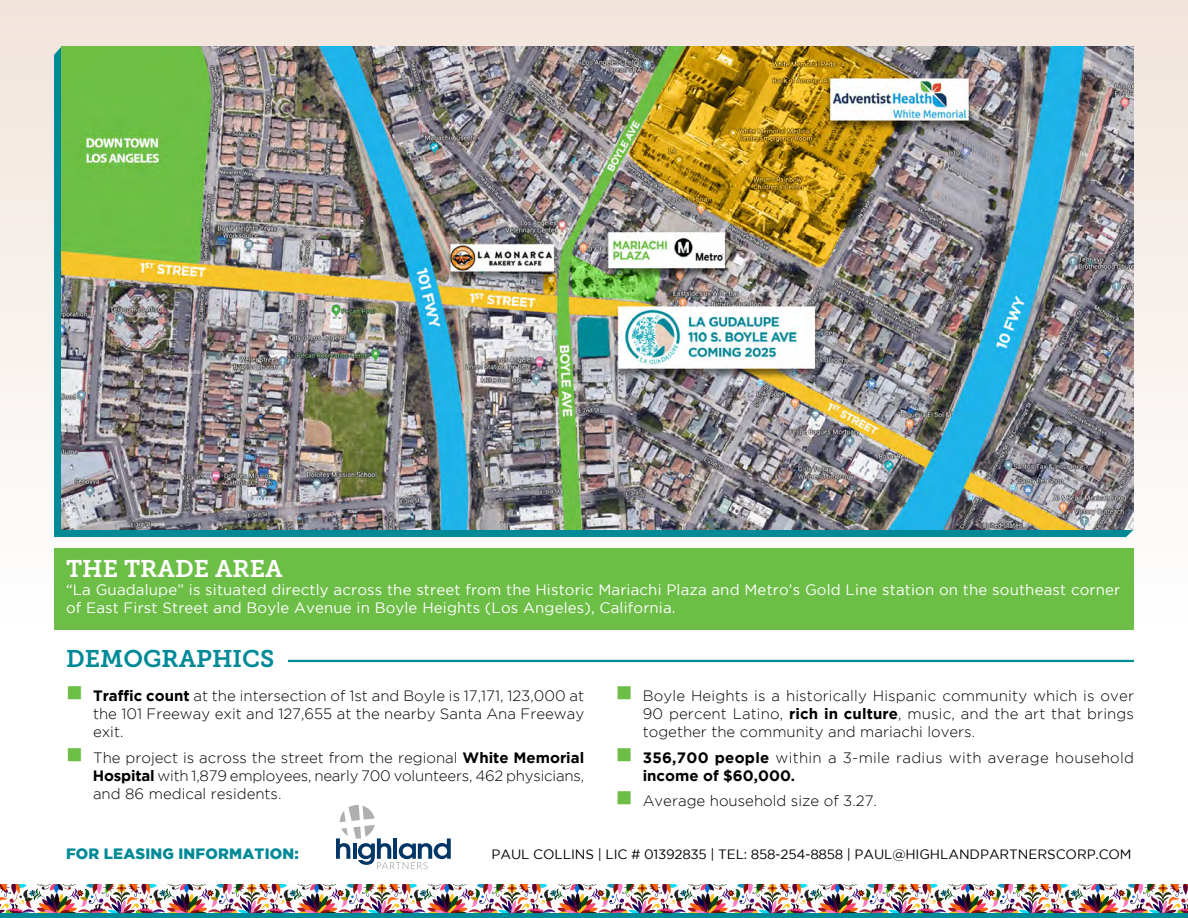
<style>
.page{position:relative;width:1188px;height:918px;background:#fff}
.page>*{position:absolute;margin:0;border:0;box-sizing:border-box;transform-origin:0 0}
.t1{font:24px "Museo Slab 700";color:#fff}
.Paragraph_Header{font:24px "Museo Slab 700";color:#008997}
.t2{font:300 15px/18px "Gotham";color:#000;text-align:justify}
.t3{font:15px/18px "Gotham";letter-spacing:.01em;color:#fff}
.t4{font:300 15px/18px "Gotham";letter-spacing:.02em;color:#000}
.t5{font:900 15px "Gotham";letter-spacing:.015em;color:#008997}
.t6{font:13.5px "Gotham";letter-spacing:-.005em;color:#000}
.s1{font-weight:700}
</style>
<div class="page">
<img style="left:0;top:884px;width:1188px;height:29px">
<div style="left:0;top:913px;width:1188px;height:5px;background:#008997"></div>
<div style="left:0;top:0;width:1188px;height:622px;background:linear-gradient(to bottom,#f1e4db,#fefefe)"></div>
<svg style="left:54px;top:46px;width:1080px;height:491px;background:#118b95"></svg>
<img style="left:62px;top:46px;width:1072px;height:483px">
<div style="left:54px;top:548px;width:1080px;height:82px;background:#6dbe46"></div>
<hr style="left:66px;top:660px;width:1068px;height:2px;background:#008997">
<div style="left:66px;top:658px;width:222px;height:7px;background:#fff"></div>
<svg style="left:336px;top:805px;width:115px;height:64px"></svg>
<p class="t1" style="left:66px;top:555px;width:218px">THE TRADE AREA</p>
<p class="t3" style="left:66px;top:581px;width:1056px">“La Guadalupe” is situated directly across the street from the Historic Mariachi Plaza and Metro’s Gold Line station on the southeast corner of East First Street and Boyle Avenue in Boyle Heights (Los Angeles), California.</p>
<p class="Paragraph_Header" style="left:66px;top:645px;width:210px">DEMOGRAPHICS</p>
<p class="t2" style="left:93px;top:687px;width:493px"><span class="s1">Traffic count</span> at the intersection of 1st and Boyle is 17,171, 123,000 at the 101 Freeway exit and 127,655 at the nearby Santa Ana Freeway exit.</p>
<p class="t2" style="left:93px;top:748px;width:493px">The project is across the street from the regional <span class="s1">White Memorial Hospital</span> with 1,879 employees, nearly 700 volunteers, 462 physicians, and 86 medical residents.</p>
<p class="t2" style="left:643px;top:687px;width:493px">Boyle Heights is a historically Hispanic community which is over 90 percent Latino, <span class="s1">rich in culture</span>, music, and the art that brings together the community and mariachi lovers.</p>
<p class="t4" style="left:643px;top:748px;width:493px"><span class="s1">356,700 people</span> within a 3-mile radius with average household <span class="s1">income of $60,000.</span></p>
<p class="t2" style="left:643px;top:792px;width:236px">Average household size of 3.27.</p>
<p class="t5" style="left:66px;top:845px;width:234px">FOR LEASING INFORMATION:</p>
<p class="t6" style="left:492px;top:847px;width:642px">PAUL COLLINS | LIC # 01392835 | TEL: 858-254-8858 | PAUL@HIGHLANDPARTNERSCORP.COM</p>
</div>
